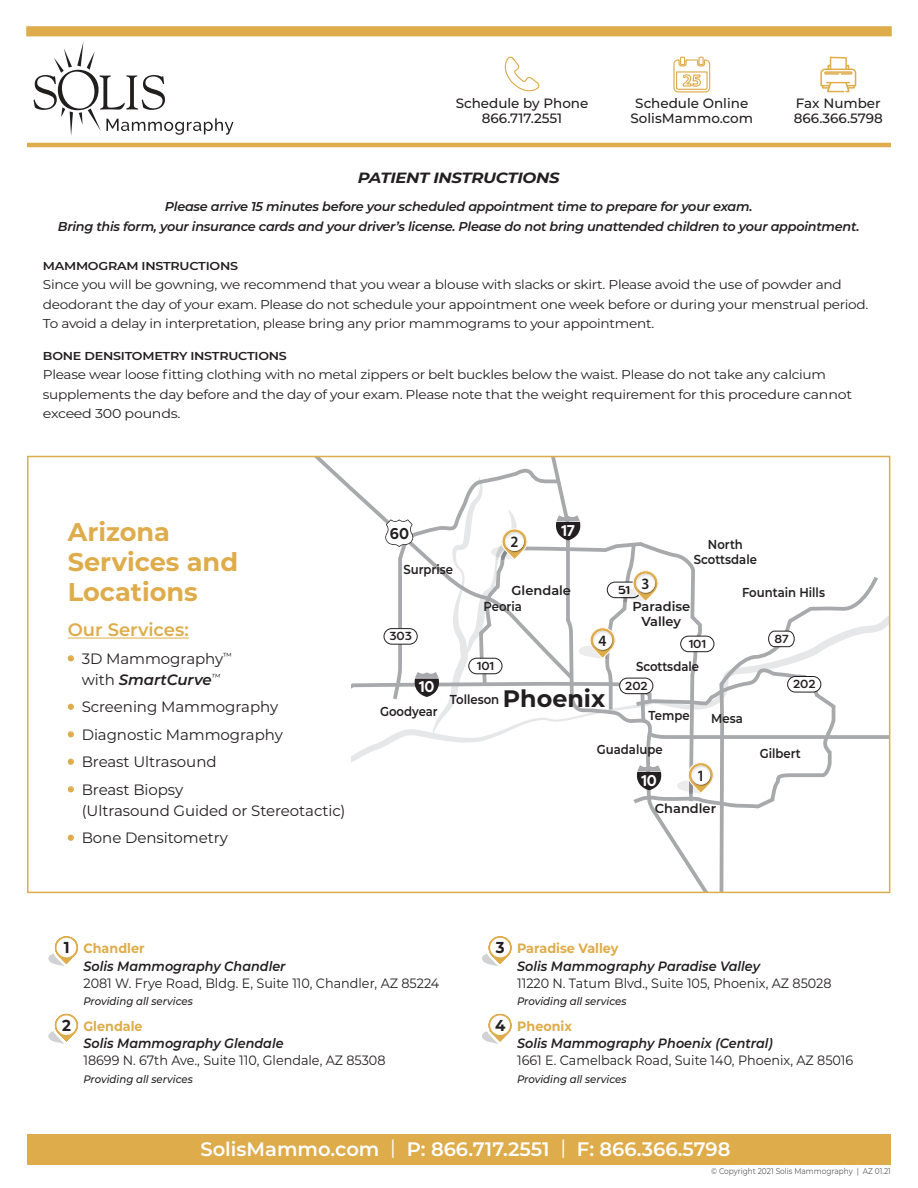
<style>
.page{position:relative;width:918px;height:1188px;background:#fff}
.page>*{position:absolute;margin:0;border:0;box-sizing:border-box;transform-origin:0 0}
.t1{font:700 25.65px "Montserrat";color:#deac4b}
.t2{font:700 23.85px "Montserrat";color:#231f20}
.t3{font:600 19.5px "Montserrat";color:#fff}
.t4{font:600 18px "Montserrat";color:#deac4b}
.t5{font:700 15.9px "Montserrat";color:#231f20;scale:.94 1}
.t6{font:600 15.75px "Myriad Pro";color:#231f20;scale:.95 1}
.t7{font:700 15.6px "Filson Soft";color:#fff;scale:.9 1}
.t8{font:700 15.6px "Filson Soft";color:#231f20;scale:.9 1}
.t9{font:15px/21px "Montserrat";letter-spacing:-.005em;color:#231f20;text-align:center}
.t10{font:italic 700 14.85px "Montserrat";letter-spacing:-.02em;color:#231f20;scale:1.11 1}
.t11{font:13.5px/17.2px "Montserrat";color:#231f20;scale:.94 1}
.t12{font:500 13.5px "Montserrat";color:#231f20}
.t13{font:12.9px/19.5px "Montserrat";letter-spacing:-.02em;color:#231f20;scale:1.07 1}
.t14{font:italic 600 12.9px/19.5px "Montserrat";letter-spacing:-.02em;color:#231f20;text-align:center}
.t15{font:600 12.9px/15.6px "Montserrat";color:#231f20;text-align:center;scale:.9 1}
.t16{font:600 12.9px/14.4px "Montserrat";color:#231f20;text-align:center}
.t17{font:500 11.7px "Filson Soft";color:#231f20}
.t18{font:600 11.55px "Montserrat";letter-spacing:-.02em;color:#231f20;scale:1.11 1}
.t19{font:italic 500 10.8px "Montserrat";color:#231f20;scale:.94 1}
.t20{font:8.25px "Montserrat";color:#57585a;scale:.9 1}
.s1{font-weight:900;color:#deac4b}
.s2{font-weight:600;font-style:italic}
.s3{font-weight:700;color:#deac4b}
.s4{font-weight:400}
</style>
<div class="page">
<svg style="left:652px;top:812px;width:55px;height:78px"></svg>
<svg style="left:719px;top:812px;width:5px;height:78px"></svg>
<svg style="left:325px;top:467px;width:562px;height:345px"></svg>
<svg style="left:504px;top:531px;width:21px;height:22px"></svg>
<svg style="left:505px;top:532px;width:19px;height:19px"></svg>
<div style="left:27px;top:456px;width:863px;height:437px;border:2px solid #deac4b"></div>
<div style="left:27px;top:1134px;width:864px;height:30px;background:#deac4b"></div>
<hr style="left:27px;top:143px;width:864px;height:4px;background:#deac4b">
<div style="left:26px;top:26px;width:866px;height:10px;background:#deac4b;border:2px solid #deac4b"></div>
<svg style="left:504px;top:56px;width:36px;height:36px"></svg>
<svg style="left:673px;top:56px;width:38px;height:37px"></svg>
<svg style="left:820px;top:57px;width:36px;height:35px"></svg>
<svg style="left:33px;top:42px;width:201px;height:94px"></svg>
<svg style="left:48px;top:936px;width:30px;height:30px"></svg>
<svg style="left:55px;top:937px;width:23px;height:23px"></svg>
<svg style="left:56px;top:938px;width:20px;height:19px"></svg>
<div style="left:57px;top:938px;width:19px;height:19px;background:#fff;border-radius:50%"></div>
<svg style="left:48px;top:1013px;width:30px;height:31px"></svg>
<svg style="left:55px;top:1015px;width:23px;height:22px"></svg>
<svg style="left:56px;top:1015px;width:20px;height:20px"></svg>
<div style="left:57px;top:1015px;width:19px;height:20px;background:#fff;border-radius:50%"></div>
<svg style="left:482px;top:936px;width:30px;height:30px"></svg>
<svg style="left:489px;top:937px;width:23px;height:23px"></svg>
<svg style="left:490px;top:938px;width:20px;height:19px"></svg>
<div style="left:490px;top:938px;width:20px;height:19px;background:#fff;border-radius:50%"></div>
<svg style="left:482px;top:1013px;width:30px;height:31px"></svg>
<svg style="left:489px;top:1015px;width:23px;height:22px"></svg>
<div style="left:490px;top:1015px;width:20px;height:20px;background:#fff;border-radius:50%"></div>
<div style="left:49px;top:502px;width:302px;height:367px;background:#fff"></div>
<hr style="left:68px;top:638px;width:121px;height:1px;background:#deac4b">
<p class="t12" style="left:456px;top:94px;width:134px">Schedule by Phone</p>
<p class="t12" style="left:482px;top:109px;width:82px">866.717.2551</p>
<p class="t12" style="left:635px;top:94px;width:115px">Schedule Online</p>
<p class="t12" style="left:631px;top:109px;width:124px">SolisMammo.com</p>
<p class="t12" style="left:796px;top:94px;width:86px">Fax Number</p>
<p class="t12" style="left:794px;top:109px;width:90px">866.366.5798</p>
<p class="t10" style="left:358px;top:167px;width:183px">PATIENT INSTRUCTIONS</p>
<p class="t14" style="left:58px;top:197px;width:803px">Please arrive 15 minutes before your scheduled appointment time to prepare for your exam.<br>Bring this form, your insurance cards and your driver’s license. Please do not bring unattended children to your appointment.</p>
<p class="t18" style="left:43px;top:258px;width:177px">MAMMOGRAM INSTRUCTIONS</p>
<p class="t13" style="left:43px;top:275px;width:773px">Since you will be gowning, we recommend that you wear a blouse with slacks or skirt. Please avoid the use of powder and deodorant the day of your exam. Please do not schedule your appointment one week before or during your menstrual period.<br>To avoid a delay in interpretation, please bring any prior mammograms to your appointment.</p>
<p class="t18" style="left:43px;top:348px;width:221px">BONE DENSITOMETRY INSTRUCTIONS</p>
<p class="t13" style="left:43px;top:365px;width:758px">Please wear loose fitting clothing with no metal zippers or belt buckles below the waist. Please do not take any calcium supplements the day before and the day of your exam. Please note that the weight requirement for this procedure cannot exceed 300 pounds.</p>
<p class="t1" style="left:68px;top:514px;width:104px">Arizona</p>
<p class="t1" style="left:68px;top:544px;width:172px">Services and</p>
<p class="t1" style="left:68px;top:574px;width:132px">Locations</p>
<p class="t4" style="left:68px;top:617px;width:123px">Our Services:</p>
<p class="t9" style="left:68px;top:647px;width:166px"><span class="s1">•</span> 3D Mammography<sup>™ </sup>with <span class="s2">SmartCurve</span><sup>™</sup></p>
<p class="t9" style="left:68px;top:696px;width:212px"><span class="s1">•</span> Screening Mammography</p>
<p class="t9" style="left:68px;top:723px;width:217px"><span class="s1">•</span> Diagnostic Mammography</p>
<p class="t9" style="left:68px;top:751px;width:150px"><span class="s1">•</span> Breast Ultrasound</p>
<p class="t9" style="left:82px;top:778px;width:265px;text-align:left;text-indent:-14px"><span class="s1">•</span> Breast Biopsy<br>(Ultrasound Guided or Stereotactic)</p>
<p class="t9" style="left:68px;top:827px;width:162px"><span class="s1">•</span> Bone Densitometry</p>
<p class="t8" style="left:390px;top:524px;width:23px">60</p>
<p class="t15" style="left:403px;top:561px;width:57px">Surprise</p>
<p class="t17" style="left:389px;top:629px;width:24px">303</p>
<p class="t6" style="left:510px;top:532px;width:10px">2</p>
<p class="t7" style="left:561px;top:520px;width:17px">17</p>
<p class="t16" style="left:512px;top:583px;width:61px">Glendale</p>
<p class="t15" style="left:483px;top:598px;width:44px">Peoria</p>
<p class="t17" style="left:477px;top:658px;width:19px">101</p>
<p class="t6" style="left:598px;top:631px;width:10px">4</p>
<p class="t7" style="left:419px;top:677px;width:19px">10</p>
<p class="t15" style="left:380px;top:704px;width:66px">Goodyear</p>
<p class="t2" style="left:503px;top:682px;width:104px">Phoenix</p>
<p class="t15" style="left:450px;top:691px;width:56px">Tolleson</p>
<p class="t17" style="left:618px;top:582px;width:13px">51</p>
<p class="t6" style="left:641px;top:573px;width:10px">3</p>
<p class="t15" style="left:694px;top:536px;width:72px">North<br>Scottsdale</p>
<p class="t15" style="left:742px;top:584px;width:94px">Fountain Hills</p>
<p class="t16" style="left:632px;top:599px;width:59px">Paradise<br>Valley</p>
<p class="t17" style="left:689px;top:636px;width:19px">101</p>
<p class="t15" style="left:636px;top:658px;width:72px">Scottsdale</p>
<p class="t17" style="left:775px;top:631px;width:16px">87</p>
<p class="t17" style="left:625px;top:678px;width:24px">202</p>
<p class="t17" style="left:793px;top:676px;width:24px">202</p>
<p class="t15" style="left:648px;top:707px;width:47px">Tempe</p>
<p class="t15" style="left:711px;top:710px;width:37px">Mesa</p>
<p class="t15" style="left:597px;top:741px;width:75px">Guadalupe</p>
<p class="t7" style="left:641px;top:770px;width:19px">10</p>
<p class="t6" style="left:697px;top:765px;width:10px">1</p>
<p class="t16" style="left:655px;top:801px;width:63px">Chandler</p>
<p class="t15" style="left:760px;top:745px;width:47px">Gilbert</p>
<p class="t5" style="left:64px;top:936px;width:8px">1</p>
<p class="t11" style="left:83px;top:939px;width:380px"><span class="s3">Chandler<br></span><span class="s2">Solis Mammography Chandler<br></span>2081 W. Frye Road, Bldg. E, Suite 110, Chandler, AZ 85224</p>
<p class="t19" style="left:83px;top:994px;width:118px">Providing all services</p>
<p class="t5" style="left:62px;top:1014px;width:11px">2</p>
<p class="t11" style="left:83px;top:1017px;width:323px"><span class="s3">Glendale<br></span><span class="s2">Solis Mammography Glendale<br></span>18699 N. 67th Ave., Suite 110, Glendale, AZ 85308</p>
<p class="t19" style="left:83px;top:1071px;width:118px">Providing all services</p>
<p class="t5" style="left:496px;top:936px;width:11px">3</p>
<p class="t11" style="left:517px;top:939px;width:336px"><span class="s3">Paradise Valley<br></span><span class="s2">Solis Mammography Paradise Valley<br></span>11220 N. Tatum Blvd., Suite 105, Phoenix, AZ 85028</p>
<p class="t19" style="left:517px;top:994px;width:118px">Providing all services</p>
<p class="t5" style="left:495px;top:1014px;width:12px">4</p>
<p class="t11" style="left:517px;top:1017px;width:359px"><span class="s3">Pheonix<br></span><span class="s2">Solis Mammography Phoenix (Central)<br></span>1661 E. Camelback Road, Suite 140, Phoenix, AZ 85016</p>
<p class="t19" style="left:517px;top:1071px;width:118px">Providing all services</p>
<p class="t3" style="left:200px;top:1135px;width:532px">SolisMammo.com <span class="s4">|</span> P: 866.717.2551 <span class="s4">|</span> F: 866.366.5798</p>
<p class="t20" style="left:711px;top:1165px;width:201px">© Copyright 2021 Solis Mammography | AZ 01.21</p>
</div>
